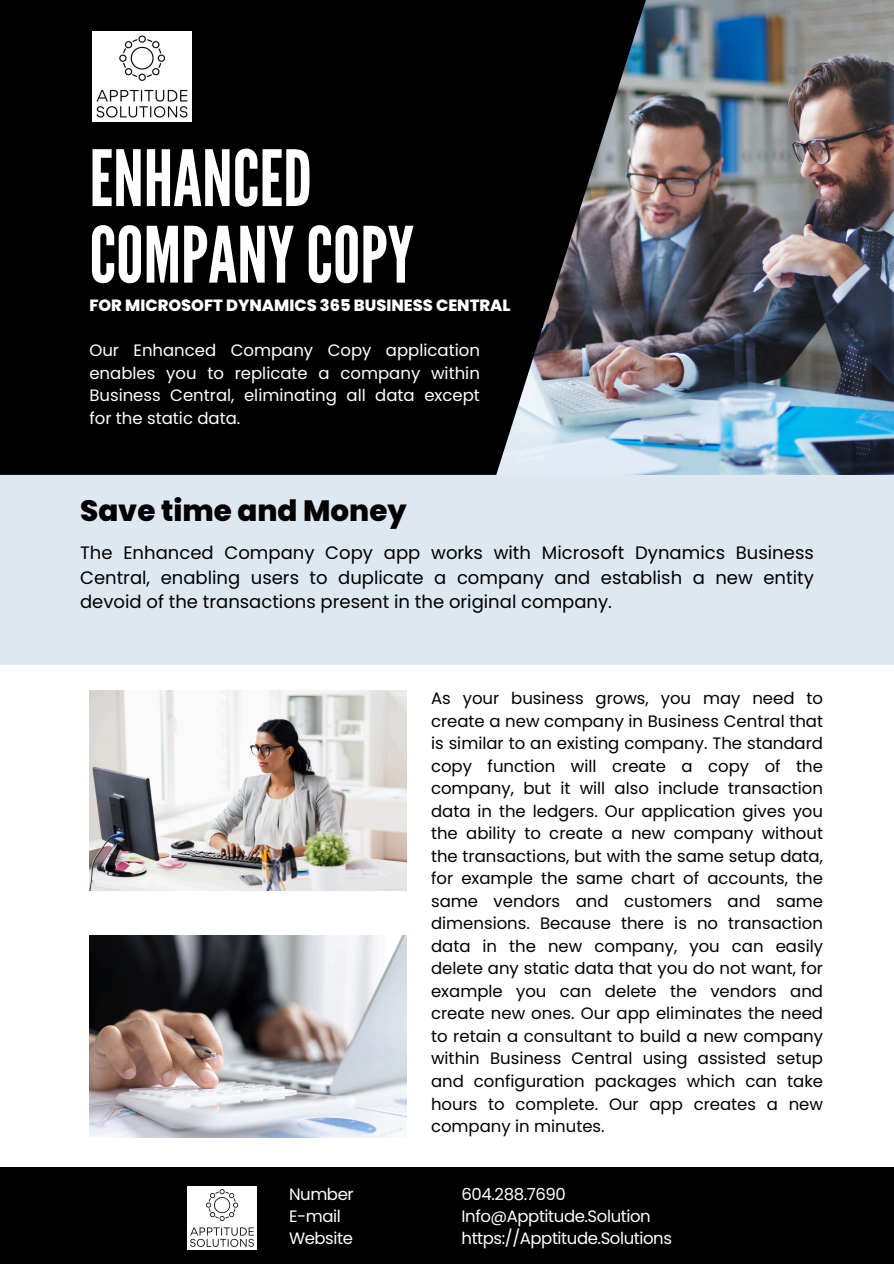
<style>
.page{position:relative;width:894px;height:1264px;background:#fff}
.page>*{position:absolute;margin:0;border:0;box-sizing:border-box;transform-origin:0 0}
.t1{font:77.4px/76.5px "League Gothic";color:#fff}
.t2{font:800 29.4px "Poppins";color:#000}
.t3{font:18px/24.8px "Poppins";color:#000;text-align:justify}
.t4{font:16.5px/22.5px "Poppins";color:#000;text-align:justify}
.t5{font:16.5px/22.5px "Poppins";letter-spacing:-.025em;color:#fff;text-align:justify}
.t6{font:800 16.2px "Poppins";color:#fff}
</style>
<div class="page">
<img style="left:89px;top:690px;width:318px;height:200px">
<img style="left:670px;top:0;width:223px;height:475px">
<div style="left:0;top:475px;width:893px;height:189px;background:#dde8f0"></div>
<svg style="left:0;top:0;width:670px;height:475px;background:#161617"></svg>
<img style="left:89px;top:935px;width:318px;height:202px">
<div style="left:0;top:1167px;width:893px;height:96px;background:#000"></div>
<img style="left:93px;top:32px;width:99px;height:90px">
<img style="left:187px;top:1186px;width:69px;height:63px">
<h1 class="t1" style="left:89px;top:142px;width:326px">ENHANCED<br>COMPANYCOPY</h1>
<h3 class="t6" style="left:89px;top:294px;width:422px">FOR MICROSOFT DYNAMICS 365 BUSINESS CENTRAL</h3>
<p class="t5" style="left:89px;top:339px;width:392px">Our Enhanced Company Copy application enables you to replicate a company within Business Central, eliminating all data except for the static data.</p>
<p class="t2" style="left:80px;top:490px;width:328px">Save time and Money</p>
<h2 class="t3" style="left:80px;top:540px;width:735px">The Enhanced Company Copy app works with Microsoft Dynamics Business Central, enabling users to duplicate a company and establish a new entity devoid of the transactions present in the original company.</h2>
<h4 class="t5" style="left:289px;top:1182px;width:66px">Number</h4>
<p class="t5" style="left:289px;top:1204px;width:53px">E-mail</p>
<p class="t5" style="left:289px;top:1227px;width:65px">Website</p>
<p class="t4" style="left:431px;top:687px;width:393px">As your business grows, you may need to create a new company in Business Central that is similar to an existing company. The standard copy function will create a copy of the company, but it will also include transaction data in the ledgers. Our application gives you the ability to create a new company without the transactions, but with the same setup data, for example the same chart of accounts, the same vendors and customers and same dimensions. Because there is no transaction data in the new company, you can easily delete any static data that you do not want, for example you can delete the vendors and create new ones. Our app eliminates the need to retain a consultant to build a new company within Business Central using assisted setup and configuration packages which can take hours to complete. Our app creates a new company in minutes.</p>
<p class="t5" style="left:461px;top:1182px;width:106px">604.288.7690</p>
<p class="t5" style="left:461px;top:1204px;width:191px">Info@Apptitude.Solution</p>
<p class="t5" style="left:461px;top:1226px;width:212px">https://Apptitude.Solutions</p>
</div>
